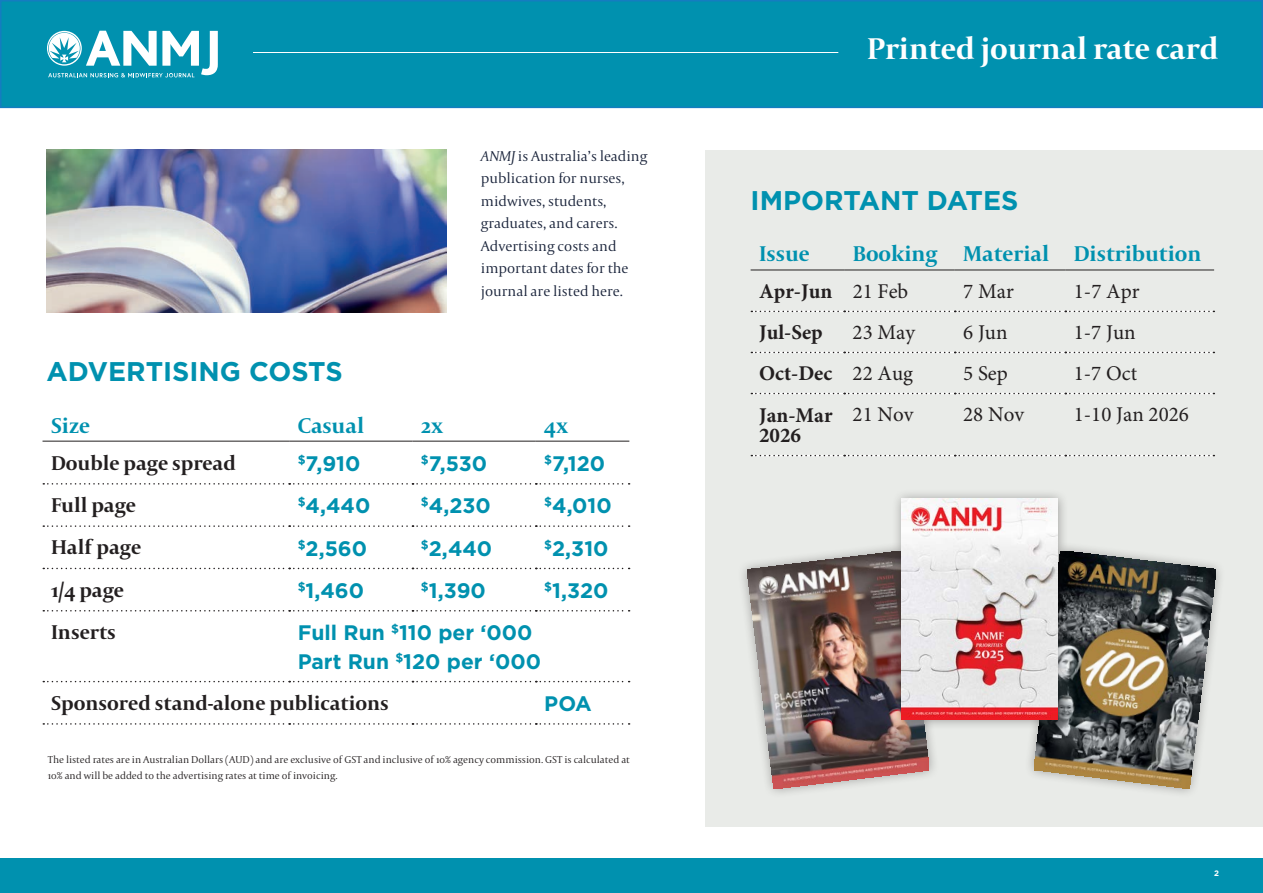
<style>
.page{position:relative;width:1263px;height:893px;background:#fff}
.page>*{position:absolute;margin:0;border:0;box-sizing:border-box;transform-origin:0 0}
.t1{font:700 31.65px "Capitolium 2";color:#fff}
.t2{font:700 27px "Gotham";color:#0091af}
.t3{font:700 22.5px "Capitolium 2";color:#0091af}
.t4{font:700 21px/28.5px "Gotham";color:#0091af}
.t5{font:700 21px "Capitolium 2";color:#231f20}
.t6{font:21px "Minion Pro";color:#231f20}
.t7{font:700 21px/20px "Minion Pro";color:#231f20}
.t8{font:300 15px/22.5px "Capitolium 2";color:#1a243b}
.t9{font:300 10.5px/16.5px "Capitolium 2";color:#231f20}
.t10{font:700 7.95px "Gotham";color:#fff}
.s1{font-weight:400;font-style:italic}
.s2{font-weight:400}
</style>
<div class="page">
<div style="left:1px;top:1px;width:1261px;height:106px;background:#0091af"></div>
<div style="left:0;top:0;width:1263px;height:108px;border:2px solid #147dc0"></div>
<svg style="left:47px;top:31px;width:171px;height:46px"></svg>
<hr style="left:253px;top:52px;width:585px;height:1px;background:#fff">
<div style="left:0;top:858px;width:1263px;height:35px;background:#0091af"></div>
<div style="left:706px;top:150px;width:557px;height:676px;background:#e9ebe8"></div>
<hr style="left:751px;top:270px;width:93px;height:1px;background:#231f20">
<hr style="left:844px;top:270px;width:111px;height:1px;background:#231f20">
<hr style="left:955px;top:270px;width:110px;height:1px;background:#231f20">
<hr style="left:1065px;top:270px;width:149px;height:1px;background:#231f20">
<svg style="left:751px;top:311px;width:463px;height:1px"></svg>
<svg style="left:751px;top:352px;width:463px;height:1px"></svg>
<svg style="left:751px;top:393px;width:463px;height:1px"></svg>
<svg style="left:751px;top:455px;width:463px;height:1px"></svg>
<hr style="left:43px;top:441px;width:246px;height:1px;background:#231f20">
<hr style="left:289px;top:441px;width:123px;height:1px;background:#231f20">
<hr style="left:412px;top:441px;width:124px;height:1px;background:#231f20">
<hr style="left:536px;top:441px;width:93px;height:1px;background:#231f20">
<svg style="left:43px;top:723px;width:587px;height:2px"></svg>
<svg style="left:43px;top:483px;width:587px;height:2px"></svg>
<svg style="left:43px;top:525px;width:587px;height:2px"></svg>
<svg style="left:43px;top:568px;width:587px;height:1px"></svg>
<svg style="left:43px;top:610px;width:587px;height:1px"></svg>
<svg style="left:43px;top:681px;width:587px;height:1px"></svg>
<div style="left:1024px;top:541px;width:201px;height:258px;background:#231f20;opacity:.4"></div>
<img style="left:1034px;top:551px;width:181px;height:238px">
<div style="left:737px;top:541px;width:202px;height:258px;background:#231f20;opacity:.4"></div>
<img style="left:747px;top:551px;width:182px;height:238px">
<div style="left:891px;top:488px;width:177px;height:242px;background:#231f20;opacity:.4"></div>
<img style="left:902px;top:499px;width:156px;height:220px">
<img style="left:47px;top:150px;width:399px;height:163px">
<h2 class="t2" style="left:47px;top:354px;width:298px">ADVERTISING COSTS</h2>
<h3 class="t8" style="left:481px;top:144px;width:168px"><span class="s1">ANMJ</span> is Australia’s leading publication for nurses, midwives, students, graduates, and carers.<br>Advertising costs and important dates for the journal are listed here.</h3>
<h3 class="t3" style="left:51px;top:410px;width:40px">Size</h3>
<h3 class="t3" style="left:298px;top:410px;width:68px">Casual</h3>
<h3 class="t3" style="left:421px;top:410px;width:24px">2x</h3>
<h3 class="t3" style="left:544px;top:410px;width:25px">4x</h3>
<h3 class="t5" style="left:51px;top:449px;width:186px">Double page spread</h3>
<h3 class="t4" style="left:298px;top:449px;width:64px"><sup>$</sup>7,910</h3>
<h3 class="t4" style="left:421px;top:449px;width:68px"><sup>$</sup>7,530</h3>
<h3 class="t4" style="left:544px;top:449px;width:62px"><sup>$</sup>7,120</h3>
<h3 class="t5" style="left:51px;top:491px;width:86px">Full page</h3>
<h3 class="t4" style="left:298px;top:492px;width:74px"><sup>$</sup>4,440</h3>
<h3 class="t4" style="left:421px;top:492px;width:71px"><sup>$</sup>4,230</h3>
<h3 class="t4" style="left:544px;top:492px;width:69px"><sup>$</sup>4,010</h3>
<h3 class="t5" style="left:51px;top:533px;width:92px">Half page</h3>
<h3 class="t4" style="left:298px;top:534px;width:71px"><sup>$</sup>2,560</h3>
<h3 class="t4" style="left:421px;top:534px;width:73px"><sup>$</sup>2,440</h3>
<h3 class="t4" style="left:544px;top:534px;width:66px"><sup>$</sup>2,310</h3>
<h3 class="t5" style="left:51px;top:576px;width:74px">1/4 page</h3>
<h3 class="t4" style="left:298px;top:576px;width:68px"><sup>$</sup>1,460</h3>
<h3 class="t4" style="left:421px;top:576px;width:66px"><sup>$</sup>1,390</h3>
<h3 class="t4" style="left:544px;top:576px;width:66px"><sup>$</sup>1,320</h3>
<h3 class="t5" style="left:51px;top:618px;width:66px">Inserts</h3>
<h3 class="t4" style="left:298px;top:618px;width:245px">Full Run <sup>$</sup>110 per ‘000<br>Part Run <sup>$</sup>120 per ‘000</h3>
<h3 class="t5" style="left:51px;top:689px;width:339px">Sponsored stand-alone publications</h3>
<h3 class="t4" style="left:544px;top:689px;width:49px">POA</h3>
<p class="t9" style="left:48px;top:751px;width:584px">The listed rates are in Australian Dollars (AUD) and are exclusive of GST and inclusive of 10% agency commission. GST is calculated at<br>10% and will be added to the advertising rates at time of invoicing.</p>
<h1 class="t1" style="left:867px;top:27px;width:353px">Printed journal rate card</h1>
<h2 class="t2" style="left:751px;top:183px;width:269px">IMPORTANT DATES</h2>
<h3 class="t3" style="left:759px;top:239px;width:52px">Issue</h3>
<h3 class="t3" style="left:853px;top:239px;width:350px">Booking Material Distribution</h3>
<h3 class="t7" style="left:759px;top:281px;width:151px">Apr-Jun <span class="s2">21 Feb</span></h3>
<h3 class="t6" style="left:963px;top:277px;width:52px">7 Mar</h3>
<h3 class="t6" style="left:1074px;top:277px;width:67px">1-7 Apr</h3>
<h3 class="t7" style="left:759px;top:322px;width:65px">Jul-Sep</h3>
<h3 class="t6" style="left:853px;top:318px;width:64px">23 May</h3>
<h3 class="t6" style="left:963px;top:318px;width:46px">6 Jun</h3>
<h3 class="t6" style="left:1074px;top:318px;width:63px">1-7 Jun</h3>
<h3 class="t7" style="left:759px;top:363px;width:155px">Oct-Dec <span class="s2">22 Aug</span></h3>
<h3 class="t6" style="left:963px;top:359px;width:46px">5 Sep</h3>
<h3 class="t6" style="left:1074px;top:359px;width:65px">1-7 Oct</h3>
<h3 class="t7" style="left:759px;top:405px;width:75px">Jan-Mar<br>2026</h3>
<h3 class="t6" style="left:852px;top:400px;width:62px">21 Nov</h3>
<h3 class="t6" style="left:963px;top:400px;width:62px">28 Nov</h3>
<h3 class="t6" style="left:1074px;top:400px;width:117px">1-10 Jan 2026</h3>
<p class="t10" style="left:1214px;top:868px;width:6px">2</p>
</div>
